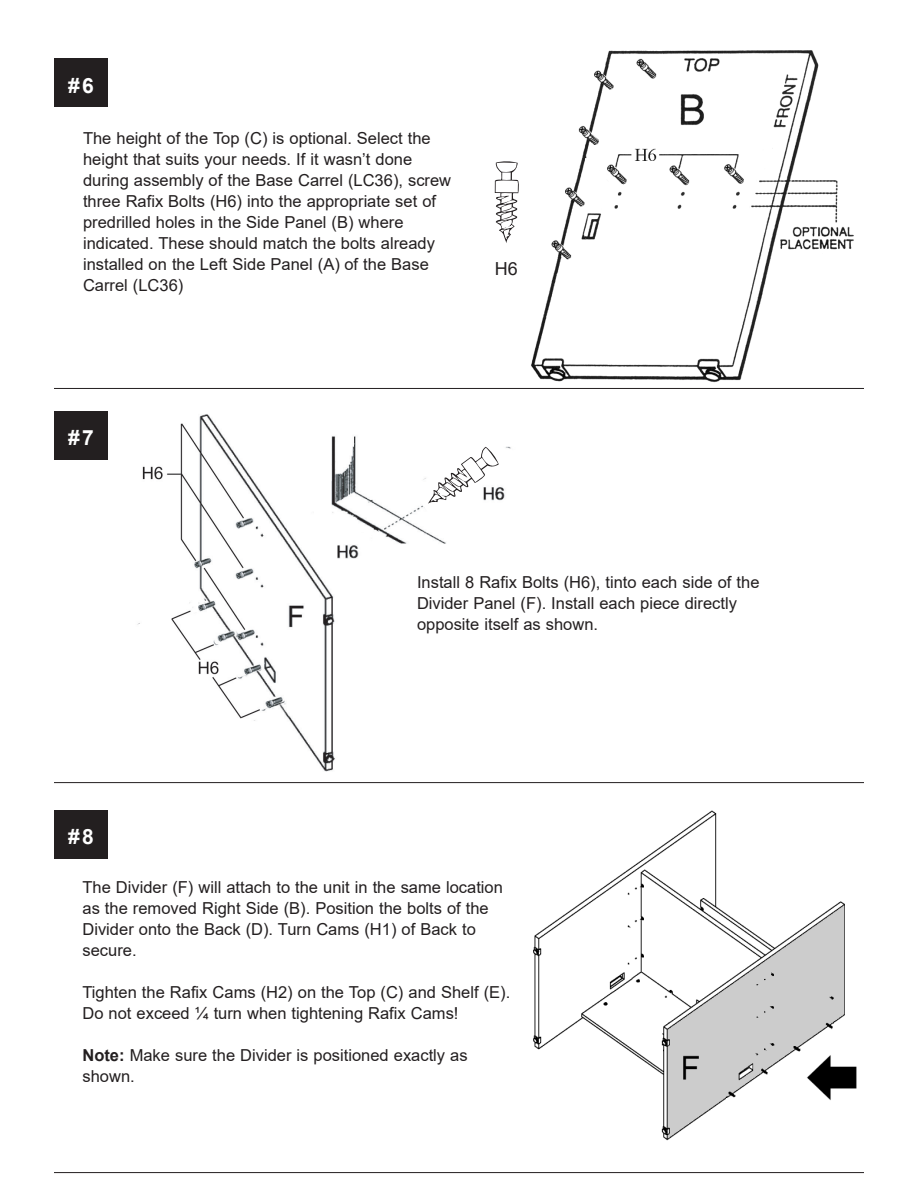
<style>
.page{position:relative;width:918px;height:1188px;background:#fff}
.page>*{position:absolute;margin:0;border:0;box-sizing:border-box;transform-origin:0 0}
.t1{font:700 21px "Arial";color:#fff}
.t2{font:18px "Arial";color:#231f20}
.t3{font:16.5px/21px "Arial";color:#231f20}
.s1{font-weight:700}
</style>
<div class="page">
<div style="left:54px;top:810px;width:54px;height:49px;background:#231f20"></div>
<img style="left:533px;top:810px;width:324px;height:331px">
<hr style="left:54px;top:1172px;width:810px;height:1px;background:#231f20">
<hr style="left:54px;top:782px;width:810px;height:1px;background:#231f20">
<img style="left:137px;top:414px;width:309px;height:358px">
<div style="left:54px;top:411px;width:54px;height:49px;background:#231f20"></div>
<img style="left:531px;top:50px;width:323px;height:333px">
<div style="left:54px;top:58px;width:54px;height:49px;background:#231f20"></div>
<hr style="left:54px;top:388px;width:810px;height:1px;background:#231f20">
<svg style="left:494px;top:161px;width:25px;height:82px"></svg>
<svg style="left:414px;top:434px;width:97px;height:87px"></svg>
<p class="t1" style="left:68px;top:71px;width:27px">#6</p>
<p class="t3" style="left:83px;top:127px;width:370px">The height of the Top (C) is optional. Select the height that suits your needs. If it wasn’t done during assembly of the Base Carrel (LC36), screw three Rafix Bolts (H6) into the appropriate set of predrilled holes in the Side Panel (B) where indicated. These should match the bolts already installed on the Left Side Panel (A) of the Base Carrel (LC36)</p>
<p class="t2" style="left:495px;top:256px;width:25px">H6</p>
<p class="t1" style="left:68px;top:423px;width:27px">#7</p>
<p class="t1" style="left:68px;top:822px;width:27px">#8</p>
<p class="t3" style="left:417px;top:572px;width:344px">Install 8 Rafix Bolts (H6), tinto each side of the<br>Divider Panel (F). Install each piece directly opposite itself as shown.</p>
<p class="t3" style="left:82px;top:877px;width:422px">The Divider (F) will attach to the unit in the same location as the removed Right Side (B). Position the bolts of the Divider onto the Back (D). Turn Cams (H1) of Back to secure.</p>
<p class="t3" style="left:82px;top:982px;width:429px">Tighten the Rafix Cams (H2) on the Top (C) and Shelf (E).<br>Do not exceed ¼ turn when tightening Rafix Cams!</p>
<p class="t3" style="left:82px;top:1045px;width:387px"><span class="s1">Note:</span> Make sure the Divider is positioned exactly as shown.</p>
</div>
